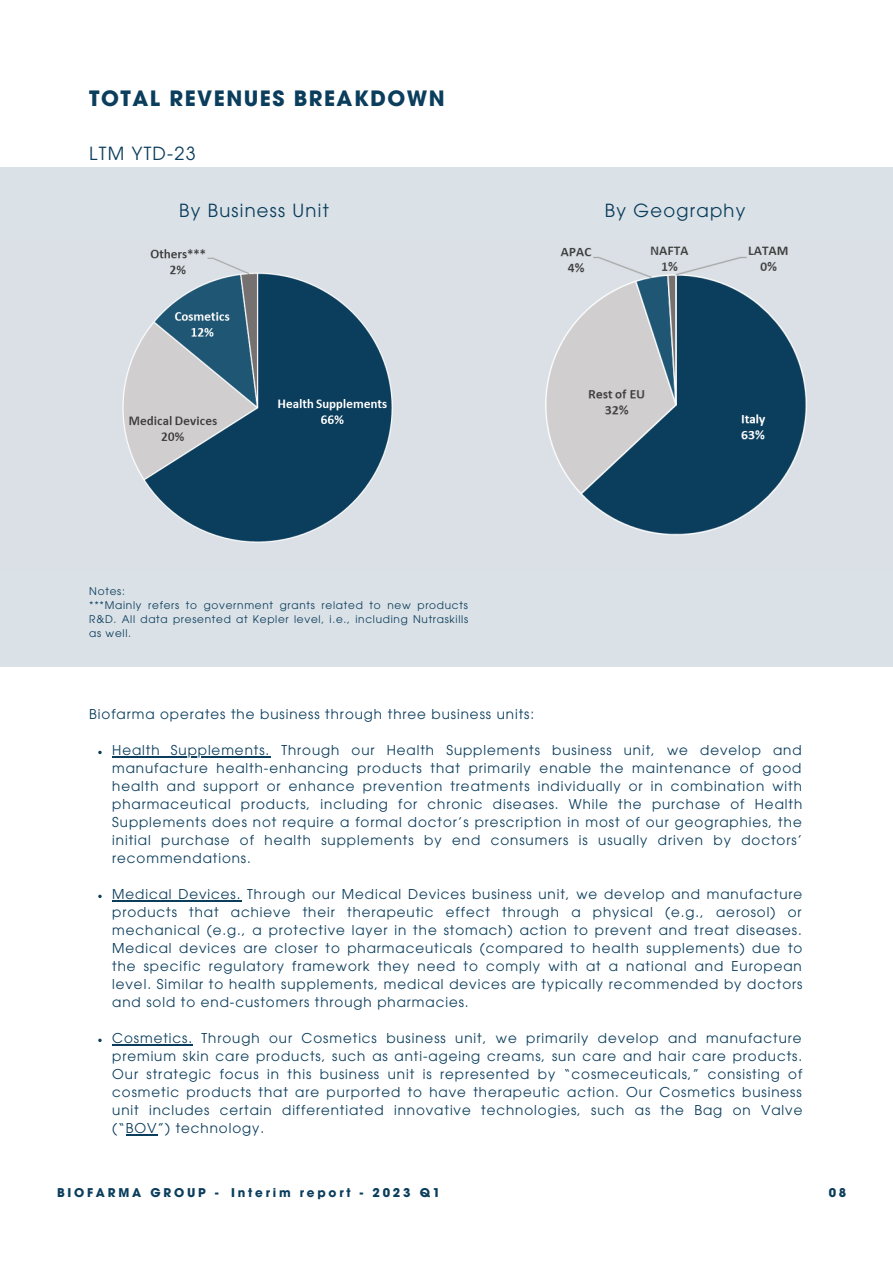
<style>
.page{position:relative;width:893px;height:1264px;background:#fff}
.page>*{position:absolute;margin:0;border:0;box-sizing:border-box;transform-origin:0 0}
.t1{font:700 21px "ITC Avant Garde Pro";letter-spacing:.07em;color:#0b3d5c}
.t2{font:18px "ITC Avant Garde Pro";letter-spacing:.07em;color:#0b3d5c}
.t3{font:13.5px/18px "ITC Avant Garde Pro";letter-spacing:.07em;color:#0b3d5c;text-align:justify}
.t4{font:700 12px "ITC Avant Garde Pro";letter-spacing:.23em;color:#0b3d5c}
.t5{font:10.5px/14px "ITC Avant Garde Pro";letter-spacing:.07em;color:#0b3d5c;text-align:justify}
</style>
<div class="page">
<div style="left:0;top:167px;width:892px;height:499px;background:#dbe2e7"></div>
<img style="left:545px;top:246px;width:262px;height:290px">
<img style="left:122px;top:249px;width:271px;height:294px">
<svg style="left:98px;top:750px;width:4px;height:4px"></svg>
<hr style="left:112px;top:756px;width:158px;height:1px;background:#0b3d5c">
<svg style="left:98px;top:894px;width:4px;height:4px"></svg>
<hr style="left:112px;top:900px;width:129px;height:1px;background:#0b3d5c">
<svg style="left:98px;top:1038px;width:4px;height:4px"></svg>
<hr style="left:112px;top:1044px;width:81px;height:1px;background:#0b3d5c">
<hr style="left:126px;top:1134px;width:32px;height:1px;background:#0b3d5c">
<p class="t1" style="left:89px;top:91px;width:357px">TOTAL REVENUES BREAKDOWN</p>
<p class="t2" style="left:89px;top:147px;width:108px">LTM YTD-23</p>
<p class="t2" style="left:179px;top:204px;width:151px">By Business Unit</p>
<p class="t2" style="left:605px;top:204px;width:142px">By Geography</p>
<p class="t5" style="left:89px;top:586px;width:37px">Notes:</p>
<p class="t5" style="left:89px;top:600px;width:380px">***Mainly refers to government grants related to new products R&amp;D. All data presented at Kepler level, i.e., including Nutraskills as well.</p>
<p class="t3" style="left:89px;top:707px;width:446px">Biofarma operates the business through three business units:</p>
<p class="t3" style="left:112px;top:743px;width:691px">Health Supplements. Through our Health Supplements business unit, we develop and manufacture health-enhancing products that primarily enable the maintenance of good health and support or enhance prevention treatments individually or in combination with pharmaceutical products, including for chronic diseases. While the purchase of Health Supplements does not require a formal doctor’s prescription in most of our geographies, the initial purchase of health supplements by end consumers is usually driven by doctors’ recommendations.</p>
<p class="t3" style="left:112px;top:887px;width:691px">Medical Devices. Through our Medical Devices business unit, we develop and manufacture products that achieve their therapeutic effect through a physical (e.g., aerosol) or mechanical (e.g., a protective layer in the stomach) action to prevent and treat diseases.<br>Medical devices are closer to pharmaceuticals (compared to health supplements) due to the specific regulatory framework they need to comply with at a national and European level. Similar to health supplements, medical devices are typically recommended by doctors and sold to end-customers through pharmacies.</p>
<p class="t3" style="left:112px;top:1030px;width:691px">Cosmetics. Through our Cosmetics business unit, we primarily develop and manufacture premium skin care products, such as anti-ageing creams, sun care and hair care products.<br>Our strategic focus in this business unit is represented by “cosmeceuticals,” consisting of cosmetic products that are purported to have therapeutic action. Our Cosmetics business unit includes certain differentiated innovative technologies, such as the Bag on Valve (“BOV”) technology.</p>
<p class="t4" style="left:57px;top:1188px;width:163px">BIOFARMA GROUP -</p>
<p class="t4" style="left:231px;top:1188px;width:210px">Interim report - 2023 Q1</p>
<p class="t4" style="left:828px;top:1188px;width:19px">08</p>
</div>
